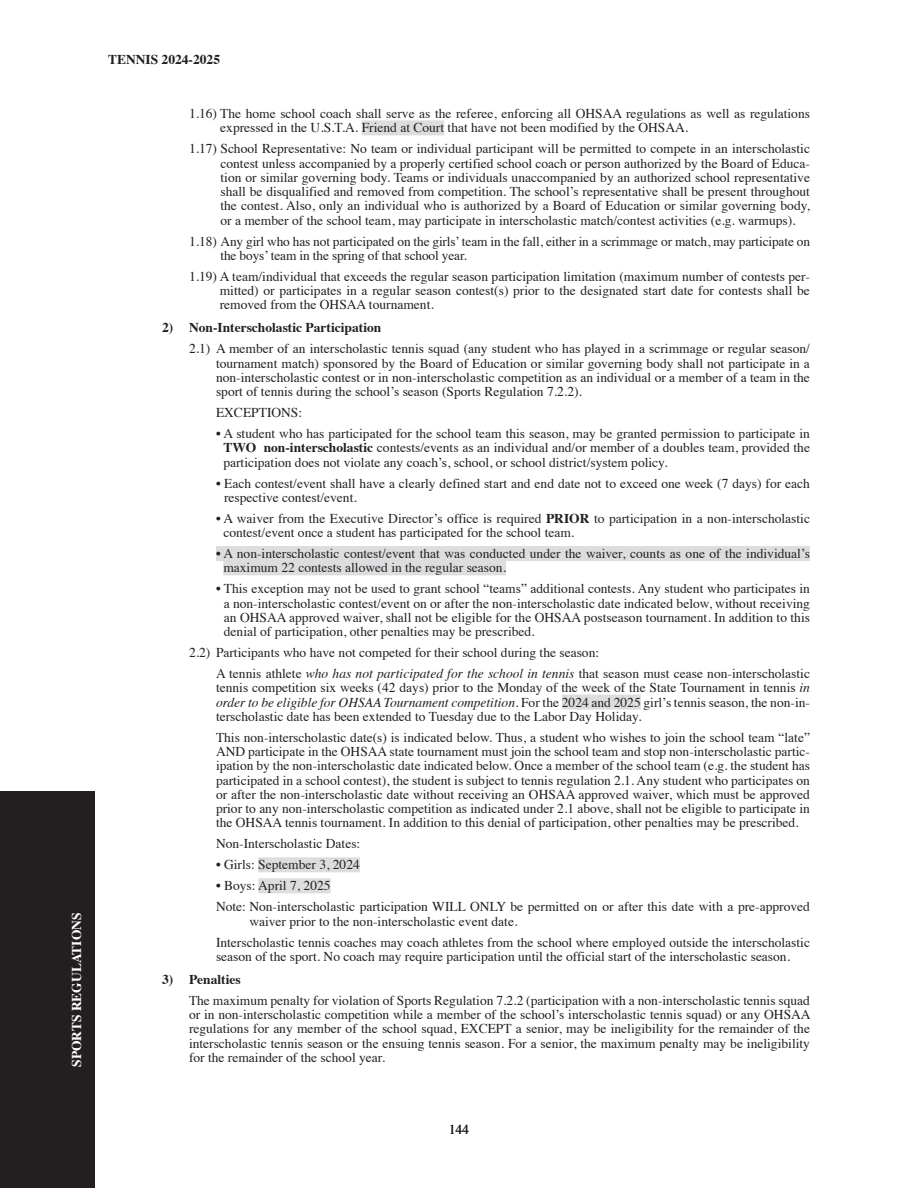
<style>
.page{position:relative;width:918px;height:1188px;background:#fff}
.page>*{position:absolute;margin:0;border:0;box-sizing:border-box;transform-origin:0 0}
.Paragraph_Text_Level_1_1___1_2___1_3{font:13.5px/14.2px "Times";color:#231f20}
._1_1___1_2___1_3{font:13.5px/14.2px "Times";color:#231f20;text-align:justify}
.Paragraph_Text_Level_1___2___3{font:13.5px/14.2px "Times";color:#231f20;text-align:justify}
._1___2___3{font:700 13.5px "Times";color:#231f20}
.t1{font:700 13.5px "Times";color:#fff}
.s1{font-weight:700}
.s2{font-style:italic}
</style>
<div class="page">
<div style="left:0;top:792px;width:94px;height:396px;background:#231f20"></div>
<div style="left:362px;top:120px;width:82px;height:15px;background:#dcdddf"></div>
<div style="left:216px;top:546px;width:594px;height:15px;background:#dcdddf"></div>
<div style="left:223px;top:560px;width:283px;height:15px;background:#dcdddf"></div>
<div style="left:562px;top:695px;width:79px;height:15px;background:#dcdddf"></div>
<div style="left:258px;top:857px;width:102px;height:15px;background:#dcdddf"></div>
<div style="left:258px;top:878px;width:73px;height:15px;background:#dcdddf"></div>
<p class="t1" style="left:64px;top:1067px;width:156px;rotate:-90deg">SPORTS REGULATIONS</p>
<p class="_1___2___3" style="left:108px;top:47px;width:114px">TENNIS 2024-2025</p>
<p class="_1_1___1_2___1_3" style="left:220px;top:105px;width:591px;text-indent:-31px">1.16) The home school coach shall serve as the referee, enforcing all OHSAA regulations as well as regulations expressed in the U.S.T.A. Friend at Court that have not been modified by the OHSAA.</p>
<p class="_1_1___1_2___1_3" style="left:220px;top:141px;width:591px;text-indent:-31px">1.17) School Representative: No team or individual participant will be permitted to compete in an interscholastic contest unless accompanied by a properly certified school coach or person authorized by the Board of Educa&shy;tion or similar governing body. Teams or individuals unaccompanied by an authorized school representative shall be disqualified and removed from competition. The school’s representative shall be present throughout the contest. Also, only an individual who is authorized by a Board of Education or similar governing body, or a member of the school team, may participate in interscholastic match/contest activities (e.g. warmups).</p>
<p class="_1_1___1_2___1_3" style="left:220px;top:233px;width:591px;text-indent:-31px">1.18) Any girl who has not participated on the girls’ team in the fall, either in a scrimmage or match, may participate on the boys’ team in the spring of that school year.</p>
<p class="_1_1___1_2___1_3" style="left:220px;top:268px;width:592px;text-indent:-31px">1.19) A team/individual that exceeds the regular season participation limitation (maximum number of contests per&shy;mitted) or participates in a regular season contest(s) prior to the designated start date for contests shall be removed from the OHSAA tournament.</p>
<p class="_1___2___3" style="left:162px;top:315px;width:221px">2) Non-Interscholastic Participation</p>
<p class="_1_1___1_2___1_3" style="left:216px;top:341px;width:596px;text-indent:-27px">2.1) A member of an interscholastic tennis squad (any student who has played in a scrimmage or regular season/ tournament match) sponsored by the Board of Education or similar governing body shall not participate in a non-interscholastic contest or in non-interscholastic competition as an individual or a member of a team in the sport of tennis during the school’s season (Sports Regulation 7.2.2).</p>
<p class="Paragraph_Text_Level_1_1___1_2___1_3" style="left:216px;top:404px;width:88px">EXCEPTIONS:</p>
<p class="Paragraph_Text_Level_1_1___1_2___1_3" style="left:223px;top:425px;width:588px;text-align:justify;text-indent:-7px">• A student who has participated for the school team this season, may be granted permission to participate in <span class="s1">TWO non-interscholastic</span> contests/events as an individual and/or member of a doubles team, provided the participation does not violate any coach’s, school, or school district/system policy.</p>
<p class="Paragraph_Text_Level_1_1___1_2___1_3" style="left:224px;top:475px;width:587px;text-indent:-8px">• Each contest/event shall have a clearly defined start and end date not to exceed one week (7 days) for each respective contest/event.</p>
<p class="Paragraph_Text_Level_1_1___1_2___1_3" style="left:223px;top:510px;width:588px;text-indent:-7px">• A waiver from the Executive Director’s office is required <span class="s1">PRIOR</span> to participation in a non-interscholastic contest/event once a student has participated for the school team.</p>
<p class="Paragraph_Text_Level_1_1___1_2___1_3" style="left:223px;top:545px;width:588px;text-indent:-7px">• A non-interscholastic contest/event that was conducted under the waiver, counts as one of the individual’s maximum 22 contests allowed in the regular season.</p>
<p class="Paragraph_Text_Level_1_1___1_2___1_3" style="left:224px;top:581px;width:588px;text-align:justify;text-indent:-8px">• This exception may not be used to grant school “teams” additional contests. Any student who participates in a non-interscholastic contest/event on or after the non-interscholastic date indicated below, without receiving an OHSAA approved waiver, shall not be eligible for the OHSAA postseason tournament. In addition to this denial of participation, other penalties may be prescribed.</p>
<p class="_1_1___1_2___1_3" style="left:189px;top:644px;width:412px">2.2) Participants who have not competed for their school during the season:</p>
<p class="Paragraph_Text_Level_1_1___1_2___1_3" style="left:216px;top:665px;width:596px;text-align:justify">A tennis athlete <span class="s2">who has not participated for the school in tennis</span> that season must cease non-interscholastic tennis competition six weeks (42 days) prior to the Monday of the week of the State Tournament in tennis <span class="s2">in order to be eligible for OHSAA Tournament competition</span>. For the 2024 and 2025 girl’s tennis season, the non-in&shy;terscholastic date has been extended to Tuesday due to the Labor Day Holiday.</p>
<p class="Paragraph_Text_Level_1_1___1_2___1_3" style="left:216px;top:729px;width:596px;text-align:justify">This non-interscholastic date(s) is indicated below. Thus, a student who wishes to join the school team “late” AND participate in the OHSAA state tournament must join the school team and stop non-interscholastic partic&shy;ipation by the non-interscholastic date indicated below. Once a member of the school team (e.g. the student has participated in a school contest), the student is subject to tennis regulation 2.1. Any student who participates on or after the non-interscholastic date without receiving an OHSAA approved waiver, which must be approved prior to any non-interscholastic competition as indicated under 2.1 above, shall not be eligible to participate in the OHSAA tennis tournament. In addition to this denial of participation, other penalties may be prescribed.</p>
<p class="Paragraph_Text_Level_1_1___1_2___1_3" style="left:216px;top:836px;width:146px">Non-Interscholastic Dates:</p>
<p class="Paragraph_Text_Level_1_1___1_2___1_3" style="left:216px;top:857px;width:145px">• Girls: September 3, 2024</p>
<p class="Paragraph_Text_Level_1_1___1_2___1_3" style="left:216px;top:878px;width:116px">• Boys: April 7, 2025</p>
<p class="Paragraph_Text_Level_1_1___1_2___1_3" style="left:249px;top:899px;width:562px;text-indent:-33px">Note: Non-interscholastic participation WILL ONLY be permitted on or after this date with a pre-approved waiver prior to the non-interscholastic event date.</p>
<p class="Paragraph_Text_Level_1_1___1_2___1_3" style="left:216px;top:934px;width:596px">Interscholastic tennis coaches may coach athletes from the school where employed outside the interscholastic season of the sport. No coach may require participation until the official start of the interscholastic season.</p>
<p class="_1___2___3" style="left:162px;top:966px;width:80px">3) Penalties</p>
<p class="Paragraph_Text_Level_1___2___3" style="left:189px;top:992px;width:623px">The maximum penalty for violation of Sports Regulation 7.2.2 (participation with a non-interscholastic tennis squad or in non-interscholastic competition while a member of the school’s interscholastic tennis squad) or any OHSAA regulations for any member of the school squad, EXCEPT a senior, may be ineligibility for the remainder of the interscholastic tennis season or the ensuing tennis season. For a senior, the maximum penalty may be ineligibility for the remainder of the school year.</p>
<p class="Paragraph_Text_Level_1_1___1_2___1_3" style="left:449px;top:1121px;width:21px">144</p>
</div>
